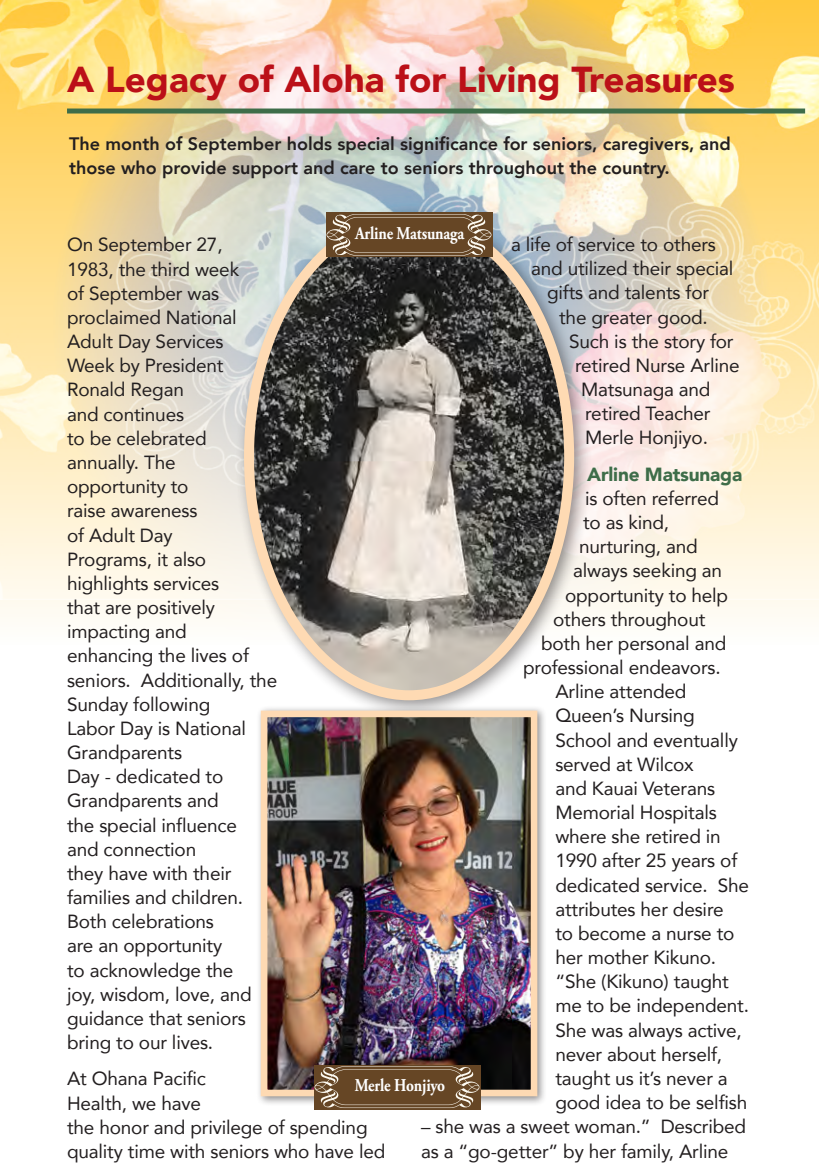
<style>
.page{position:relative;width:819px;height:1172px;background:#fff}
.page>*{position:absolute;margin:0;border:0;box-sizing:border-box;transform-origin:0 0}
.t1{font:900 36px "Avenir";color:#bb1018}
.Body_Copy{font:19px/24.2px "Avenir";letter-spacing:-.01em;color:#231f20}
.Body_Copy-2{font:900 19px "Avenir";letter-spacing:-.01em;color:#3e6d49}
.Body_Copy-3{font:800 18px/24px "Avenir";color:#231f20}
.t2{font:700 18px "Adobe Garamond Pro";letter-spacing:-.01em;color:#fff;scale:.86 1}
</style>
<div class="page">
<div style="left:0;top:0;width:819px;height:644px;background:#fefbf3"></div>
<img style="left:0;top:0;width:819px;height:584px">
<div style="left:67px;top:109px;width:738px;height:5px;background:#3e6d49"></div>
<div style="left:234px;top:203px;width:359px;height:516px;background:#231f20;opacity:.5"></div>
<img style="left:249px;top:218px;width:320px;height:477px">
<div style="left:244px;top:213px;width:330px;height:487px;border:10px solid #fedab3;border-radius:50%"></div>
<div style="left:256px;top:705px;width:291px;height:401px;background:#231f20;opacity:.5"></div>
<img style="left:269px;top:718px;width:260px;height:370px">
<div style="left:261px;top:710px;width:276px;height:386px;border:7px solid #fedab3"></div>
<div style="left:326px;top:213px;width:166px;height:44px;background:#664625"></div>
<svg style="left:327px;top:214px;width:164px;height:42px"></svg>
<div style="left:314px;top:1065px;width:166px;height:44px;background:#664625"></div>
<svg style="left:315px;top:1066px;width:164px;height:42px"></svg>
<p class="t1" style="left:67px;top:49px;width:669px">A Legacy of Aloha for Living Treasures</p>
<p class="Body_Copy-3" style="left:69px;top:131px;width:663px">The month of September holds special significance for seniors, caregivers, and those who provide support and care to seniors throughout the country.</p>
<p class="t2" style="left:355px;top:222px;width:129px">Arline Matsunaga</p>
<p class="Body_Copy" style="left:511px;top:232px;width:206px">a life of service to others</p>
<p class="Body_Copy" style="left:531px;top:256px;width:204px">and utilized their special</p>
<p class="Body_Copy" style="left:547px;top:280px;width:163px">gifts and talents for</p>
<p class="Body_Copy" style="left:559px;top:304px;width:150px">the greater good.</p>
<p class="Body_Copy" style="left:569px;top:328px;width:166px">Such is the story for</p>
<p class="Body_Copy" style="left:575px;top:353px;width:166px">retired Nurse Arline</p>
<p class="Body_Copy" style="left:581px;top:377px;width:131px">Matsunaga and</p>
<p class="Body_Copy" style="left:585px;top:401px;width:127px">retired Teacher</p>
<p class="Body_Copy" style="left:585px;top:425px;width:124px">Merle Honjiyo.</p>
<p class="Body_Copy-2" style="left:587px;top:458px;width:157px">Arline Matsunaga</p>
<p class="Body_Copy" style="left:585px;top:486px;width:135px">is often referred</p>
<p class="Body_Copy" style="left:583px;top:510px;width:88px">to as kind,</p>
<p class="Body_Copy" style="left:579px;top:534px;width:120px">nurturing, and</p>
<p class="Body_Copy" style="left:573px;top:558px;width:151px">always seeking an</p>
<p class="Body_Copy" style="left:565px;top:582px;width:165px">opportunity to help</p>
<p class="Body_Copy" style="left:553px;top:606px;width:154px">others throughout</p>
<p class="Body_Copy" style="left:541px;top:631px;width:187px">both her personal and</p>
<p class="Body_Copy" style="left:523px;top:655px;width:199px">professional endeavors.</p>
<p class="Body_Copy" style="left:555px;top:679px;width:133px">Arline attended</p>
<p class="Body_Copy" style="left:555px;top:703px;width:141px">Queen’s Nursing</p>
<p class="Body_Copy" style="left:555px;top:727px;width:184px">School and eventually</p>
<p class="Body_Copy" style="left:555px;top:751px;width:140px">served at Wilcox</p>
<p class="Body_Copy" style="left:555px;top:776px;width:161px">and Kauai Veterans</p>
<p class="Body_Copy" style="left:555px;top:800px;width:163px">Memorial Hospitals</p>
<p class="Body_Copy" style="left:555px;top:824px;width:167px">where she retired in</p>
<p class="Body_Copy" style="left:555px;top:848px;width:183px">1990 after 25 years of</p>
<p class="Body_Copy" style="left:555px;top:872px;width:195px">dedicated service. She</p>
<p class="Body_Copy" style="left:555px;top:896px;width:170px">attributes her desire</p>
<p class="Body_Copy" style="left:555px;top:921px;width:181px">to become a nurse to</p>
<p class="Body_Copy" style="left:555px;top:945px;width:162px">her mother Kikuno.</p>
<p class="Body_Copy" style="left:555px;top:969px;width:175px">“She (Kikuno) taught</p>
<p class="Body_Copy" style="left:555px;top:993px;width:195px">me to be independent.</p>
<p class="Body_Copy" style="left:555px;top:1017px;width:188px">She was always active,</p>
<p class="Body_Copy" style="left:555px;top:1041px;width:168px">never about herself,</p>
<p class="Body_Copy" style="left:555px;top:1066px;width:174px">taught us it’s never a</p>
<p class="Body_Copy" style="left:555px;top:1090px;width:193px">good idea to be selfish</p>
<p class="Body_Copy" style="left:421px;top:1114px;width:326px">– she was a sweet woman.” Described as a “go-getter” by her family, Arline</p>
<p class="Body_Copy" style="left:67px;top:232px;width:212px">On September 27,<br>1983, the third week<br>of September was proclaimed National<br>Adult Day Services<br>Week by President<br>Ronald Regan<br>and continues<br>to be celebrated annually. The opportunity to<br>raise awareness<br>of Adult Day<br>Programs, it also highlights services<br>that are positively impacting and enhancing the lives of seniors. Additionally, the<br>Sunday following<br>Labor Day is National<br>Grandparents<br>Day - dedicated to<br>Grandparents and<br>the special influence<br>and connection<br>they have with their families and children.<br>Both celebrations<br>are an opportunity<br>to acknowledge the<br>joy, wisdom, love, and guidance that seniors bring to our lives.</p>
<p class="Body_Copy" style="left:67px;top:1066px;width:320px">At Ohana Pacific<br>Health, we have<br>the honor and privilege of spending quality time with seniors who have led</p>
<p class="t2" style="left:355px;top:1075px;width:106px">Merle Honjiyo</p>
</div>
